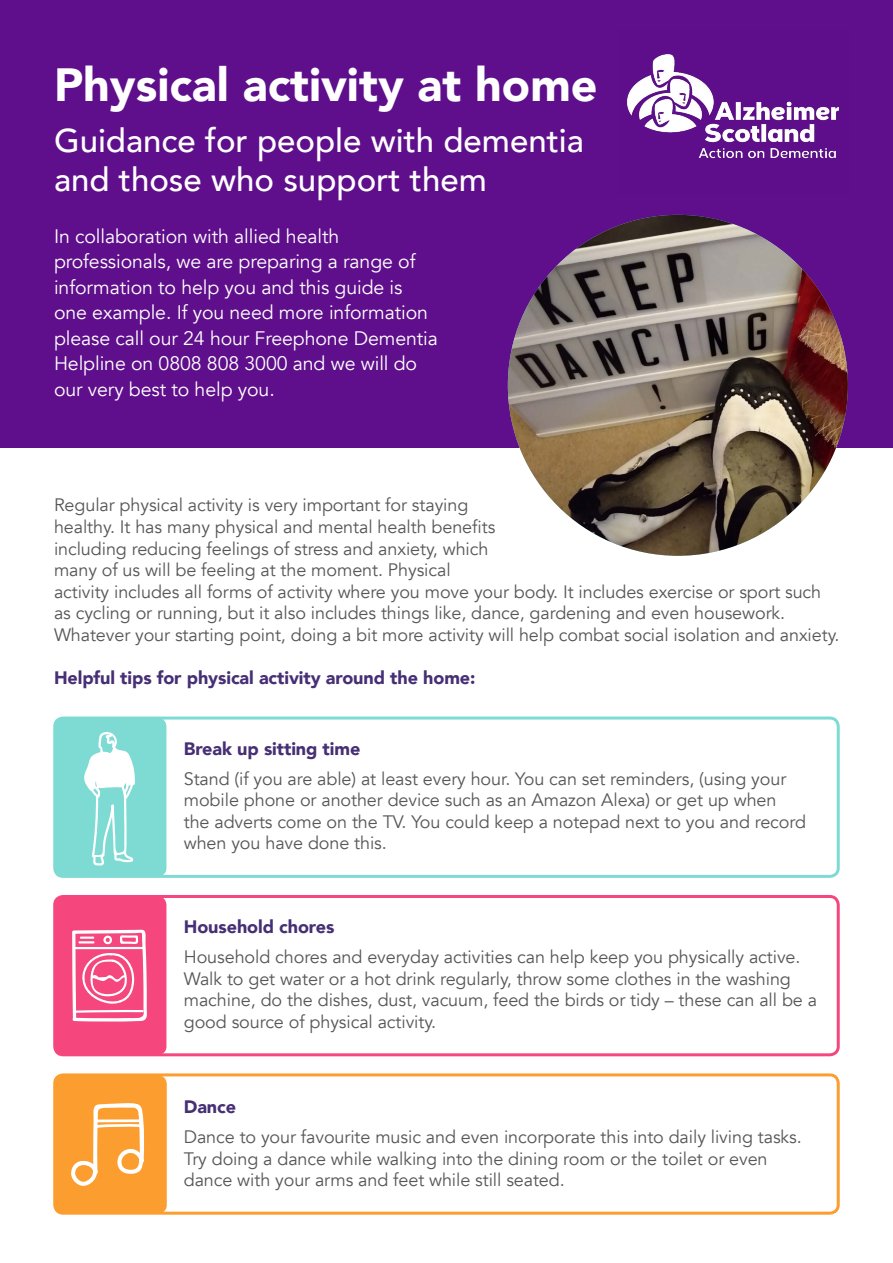
<style>
.page{position:relative;width:893px;height:1263px;background:#fff}
.page>*{position:absolute;margin:0;border:0;box-sizing:border-box;transform-origin:0 0}
.t1{font:900 46.5px "Avenir";color:#fff}
.t2{font:500 33px/39.6px "Avenir";color:#fff}
.t3{font:19.5px/25.5px "Avenir";letter-spacing:-.005em;color:#fff}
.t4{font:18px/21.6px "Avenir";letter-spacing:-.005em;color:#575756}
.t5{font:900 18px "Avenir";letter-spacing:-.005em;color:#462f74}
</style>
<div class="page">
<div style="left:0;top:0;width:893px;height:448px;background:#5f0f8c"></div>
<img style="left:627px;top:54px;width:213px;height:105px">
<div style="left:53px;top:716px;width:787px;height:162px;border:3px solid #7ddbd4;border-radius:9px"></div>
<div style="left:53px;top:895px;width:787px;height:161px;border:3px solid #f5477d;border-radius:9px"></div>
<img style="left:508px;top:215px;width:340px;height:341px;border-radius:170px">
<div style="left:55px;top:718px;width:111px;height:158px;background:#7ddbd4;border-radius:9px"></div>
<div style="left:55px;top:896px;width:111px;height:159px;background:#f5477d;border-radius:9px"></div>
<svg style="left:84px;top:732px;width:51px;height:134px"></svg>
<svg style="left:72px;top:929px;width:75px;height:93px"></svg>
<div style="left:53px;top:1073px;width:787px;height:142px;border:3px solid #fc9e2f;border-radius:9px"></div>
<div style="left:55px;top:1075px;width:112px;height:138px;background:#fc9e2f;border-radius:9px"></div>
<svg style="left:71px;top:1103px;width:74px;height:83px"></svg>
<hr style="left:93px;top:1119px;width:48px;height:3px;background:#fff;border-radius:2px">
<h1 class="t1" style="left:54px;top:44px;width:545px">Physical activity at home</h1>
<h2 class="t2" style="left:54px;top:118px;width:531px">Guidance for people with dementia and those who support them</h2>
<p class="t3" style="left:54px;top:224px;width:385px">In collaboration with allied health professionals, we are preparing a range of information to help you and this guide is one example. If you need more information please call our 24 hour Freephone Dementia Helpline on 0808 808 3000 and we will do our very best to help you.</p>
<p class="t4" style="left:54px;top:495px;width:787px">Regular physical activity is very important for staying<br>healthy. It has many physical and mental health benefits<br>including reducing feelings of stress and anxiety, which<br>many of us will be feeling at the moment. Physical<br>activity includes all forms of activity where you move your body. It includes exercise or sport such as cycling or running, but it also includes things like, dance, gardening and even housework.<br>Whatever your starting point, doing a bit more activity will help combat social isolation and anxiety.</p>
<p class="t5" style="left:54px;top:662px;width:423px">Helpful tips for physical activity around the home:</p>
<p class="t5" style="left:184px;top:733px;width:178px">Break up sitting time</p>
<p class="t4" style="left:184px;top:768px;width:624px">Stand (if you are able) at least every hour. You can set reminders, (using your mobile phone or another device such as an Amazon Alexa) or get up when the adverts come on the TV. You could keep a notepad next to you and record when you have done this.</p>
<p class="t5" style="left:184px;top:911px;width:152px">Household chores</p>
<p class="t4" style="left:184px;top:946px;width:635px">Household chores and everyday activities can help keep you physically active.<br>Walk to get water or a hot drink regularly, throw some clothes in the washing machine, do the dishes, dust, vacuum, feed the birds or tidy – these can all be a good source of physical activity.</p>
<p class="t5" style="left:184px;top:1091px;width:54px">Dance</p>
<p class="t4" style="left:184px;top:1126px;width:619px">Dance to your favourite music and even incorporate this into daily living tasks.<br>Try doing a dance while walking into the dining room or the toilet or even dance with your arms and feet while still seated.</p>
</div>
